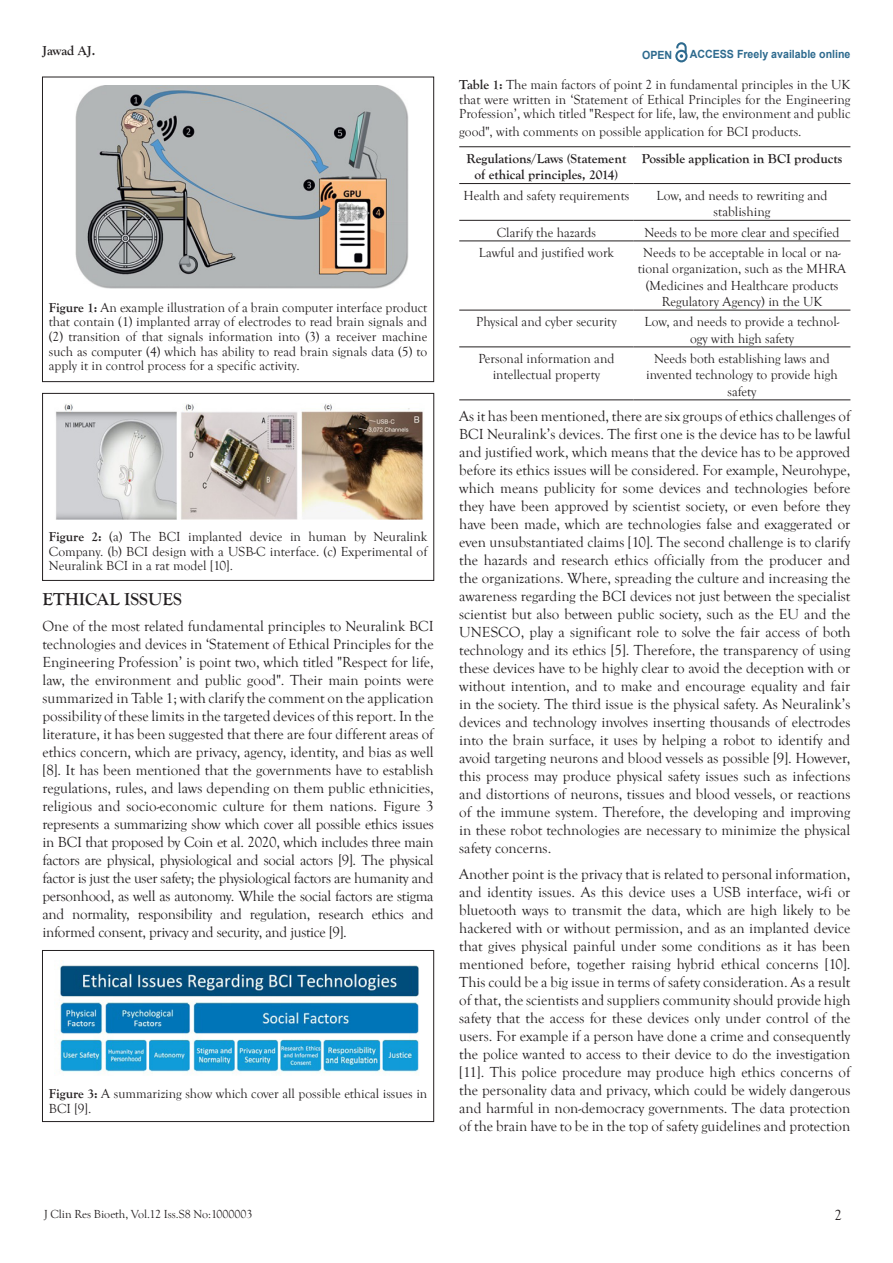
<style>
.page{position:relative;width:893px;height:1263px;background:#fff}
.page>*{position:absolute;margin:0;border:0;box-sizing:border-box;transform-origin:0 0}
.t1{font:700 18px "Goudy Old Style T";color:#231f20}
.t2{font:15px/18px "Goudy Old Style T";letter-spacing:-.02em;color:#231f20;text-align:justify}
.t3{font:13.5px/14.5px "Goudy Old Style T";color:#231f20;text-align:center}
.t4{font:700 13.5px/16.2px "Goudy Old Style T";color:#231f20;text-align:center}
.t5{font:12px "Goudy Old Style T";color:#231f20}
.t6{font:700 11.25px "Arial";color:#2d6a8e;scale:.94 1}
.s1{font-weight:700}
</style>
<div class="page">
<svg style="left:675px;top:43px;width:12px;height:19px"></svg>
<hr style="left:459px;top:146px;width:175px;height:1px;background:#231f20">
<hr style="left:634px;top:146px;width:216px;height:1px;background:#231f20">
<hr style="left:459px;top:183px;width:175px;height:1px;background:#231f20">
<hr style="left:634px;top:183px;width:216px;height:1px;background:#231f20">
<hr style="left:459px;top:220px;width:175px;height:1px;background:#231f20">
<hr style="left:634px;top:220px;width:216px;height:1px;background:#231f20">
<hr style="left:459px;top:241px;width:175px;height:1px;background:#231f20">
<hr style="left:634px;top:241px;width:216px;height:1px;background:#231f20">
<hr style="left:459px;top:310px;width:175px;height:1px;background:#231f20">
<hr style="left:634px;top:310px;width:216px;height:1px;background:#231f20">
<hr style="left:459px;top:347px;width:175px;height:1px;background:#231f20">
<hr style="left:634px;top:347px;width:216px;height:1px;background:#231f20">
<hr style="left:459px;top:400px;width:175px;height:1px;background:#231f20">
<hr style="left:634px;top:400px;width:216px;height:1px;background:#231f20">
<img style="left:75px;top:86px;width:333px;height:202px">
<div style="left:42px;top:77px;width:392px;height:305px;border:1px solid #231f20"></div>
<img style="left:56px;top:403px;width:367px;height:116px">
<div style="left:43px;top:393px;width:391px;height:187px;border:1px solid #231f20"></div>
<img style="left:60px;top:960px;width:359px;height:114px">
<div style="left:42px;top:950px;width:392px;height:171px;border:1px solid #231f20"></div>
<p class="t4" style="left:43px;top:42px;width:54px">Jawad AJ.</p>
<p class="t6" style="left:642px;top:47px;width:34px">OPEN</p>
<p class="t6" style="left:690px;top:46px;width:172px">ACCESS Freely available online</p>
<p class="t3" style="left:49px;top:300px;width:380px;text-align:justify"><span class="s1">Figure 1:</span> An example illustration of a brain computer interface product that contain (1) implanted array of electrodes to read brain signals and (2) transition of that signals information into (3) a receiver machine such as computer (4) which has ability to read brain signals data (5) to apply it in control process for a specific activity.</p>
<p class="t3" style="left:49px;top:530px;width:380px;text-align:justify"><span class="s1">Figure 2:</span> (a) The BCI implanted device in human by Neuralink Company. (b) BCI design with a USB-C interface. (c) Experimental of Neuralink BCI in a rat model [10].</p>
<p class="t1" style="left:43px;top:589px;width:141px">ETHICAL ISSUES</p>
<p class="t2" style="left:43px;top:618px;width:393px">One of the most related fundamental principles to Neuralink BCI technologies and devices in ‘Statement of Ethical Principles for the Engineering Profession’ is point two, which titled "Respect for life, law, the environment and public good". Their main points were summarized in Table 1; with clarify the comment on the application possibility of these limits in the targeted devices of this report. In the literature, it has been suggested that there are four different areas of ethics concern, which are privacy, agency, identity, and bias as well [8]. It has been mentioned that the governments have to establish regulations, rules, and laws depending on them public ethnicities, religious and socio-economic culture for them nations. Figure 3 represents a summarizing show which cover all possible ethics issues in BCI that proposed by Coin et al. 2020, which includes three main factors are physical, physiological and social actors [9]. The physical factor is just the user safety; the physiological factors are humanity and personhood, as well as autonomy. While the social factors are stigma and normality, responsibility and regulation, research ethics and</p>
<p class="t2" style="left:43px;top:923px;width:306px">informed consent, privacy and security, and justice [9].</p>
<p class="t3" style="left:49px;top:1087px;width:380px;text-align:left"><span class="s1">Figure 3:</span> A summarizing show which cover all possible ethical issues in<br>BCI [9].</p>
<p class="t3" style="left:459px;top:78px;width:393px;text-align:justify"><span class="s1">Table 1:</span> The main factors of point 2 in fundamental principles in the UK that were written in ‘Statement of Ethical Principles for the Engineering Profession’, which titled "Respect for life, law, the environment and public</p>
<p class="t3" style="left:459px;top:125px;width:344px">good", with comments on possible application for BCI products.</p>
<p class="t4" style="left:466px;top:151px;width:161px">Regulations/Laws (Statement of ethical principles, 2014)</p>
<p class="t4" style="left:642px;top:151px;width:202px">Possible application in BCI products</p>
<p class="t3" style="left:463px;top:188px;width:167px">Health and safety requirements</p>
<p class="t3" style="left:656px;top:188px;width:173px;line-height:16.2px">Low, and needs to rewriting and stablishing</p>
<p class="t3" style="left:497px;top:225px;width:101px">Clarify the hazards</p>
<p class="t3" style="left:644px;top:225px;width:197px">Needs to be more clear and specified</p>
<p class="t3" style="left:479px;top:246px;width:137px">Lawful and justified work</p>
<p class="t3" style="left:638px;top:245px;width:210px;line-height:16.2px">Needs to be acceptable in local or na&shy;tional organization, such as the MHRA (Medicines and Healthcare products Regulatory Agency) in the UK</p>
<p class="t3" style="left:476px;top:315px;width:142px">Physical and cyber security</p>
<p class="t3" style="left:645px;top:314px;width:196px;line-height:16.2px">Low, and needs to provide a technol&shy;ogy with high safety</p>
<p class="t3" style="left:478px;top:351px;width:138px;line-height:16.2px">Personal information and intellectual property</p>
<p class="t3" style="left:646px;top:351px;width:193px;line-height:16.2px">Needs both establishing laws and invented technology to provide high safety</p>
<p class="t2" style="left:459px;top:407px;width:393px">As it has been mentioned, there are six groups of ethics challenges of BCI Neuralink’s devices. The first one is the device has to be lawful and justified work, which means that the device has to be approved before its ethics issues will be considered. For example, Neurohype, which means publicity for some devices and technologies before they have been approved by scientist society, or even before they have been made, which are technologies false and exaggerated or even unsubstantiated claims [10]. The second challenge is to clarify the hazards and research ethics officially from the producer and the organizations. Where, spreading the culture and increasing the awareness regarding the BCI devices not just between the specialist scientist but also between public society, such as the EU and the UNESCO, play a significant role to solve the fair access of both technology and its ethics [5]. Therefore, the transparency of using these devices have to be highly clear to avoid the deception with or without intention, and to make and encourage equality and fair in the society. The third issue is the physical safety. As Neuralink’s devices and technology involves inserting thousands of electrodes into the brain surface, it uses by helping a robot to identify and avoid targeting neurons and blood vessels as possible [9]. However, this process may produce physical safety issues such as infections and distortions of neurons, tissues and blood vessels, or reactions of the immune system. Therefore, the developing and improving in these robot technologies are necessary to minimize the physical safety concerns.</p>
<p class="t2" style="left:459px;top:865px;width:393px">Another point is the privacy that is related to personal information, and identity issues. As this device uses a USB interface, wi-fi or bluetooth ways to transmit the data, which are high likely to be hackered with or without permission, and as an implanted device that gives physical painful under some conditions as it has been mentioned before, together raising hybrid ethical concerns [10].<br>This could be a big issue in terms of safety consideration. As a result of that, the scientists and suppliers community should provide high safety that the access for these devices only under control of the users. For example if a person have done a crime and consequently the police wanted to access to their device to do the investigation [11]. This police procedure may produce high ethics concerns of the personality data and privacy, which could be widely dangerous and harmful in non-democracy governments. The data protection of the brain have to be in the top of safety guidelines and protection</p>
<p class="t5" style="left:44px;top:1207px;width:210px">J Clin Res Bioeth, Vol.12 Iss.S8 No:1000003</p>
<p class="t2" style="left:834px;top:1207px;width:9px">2</p>
</div>
